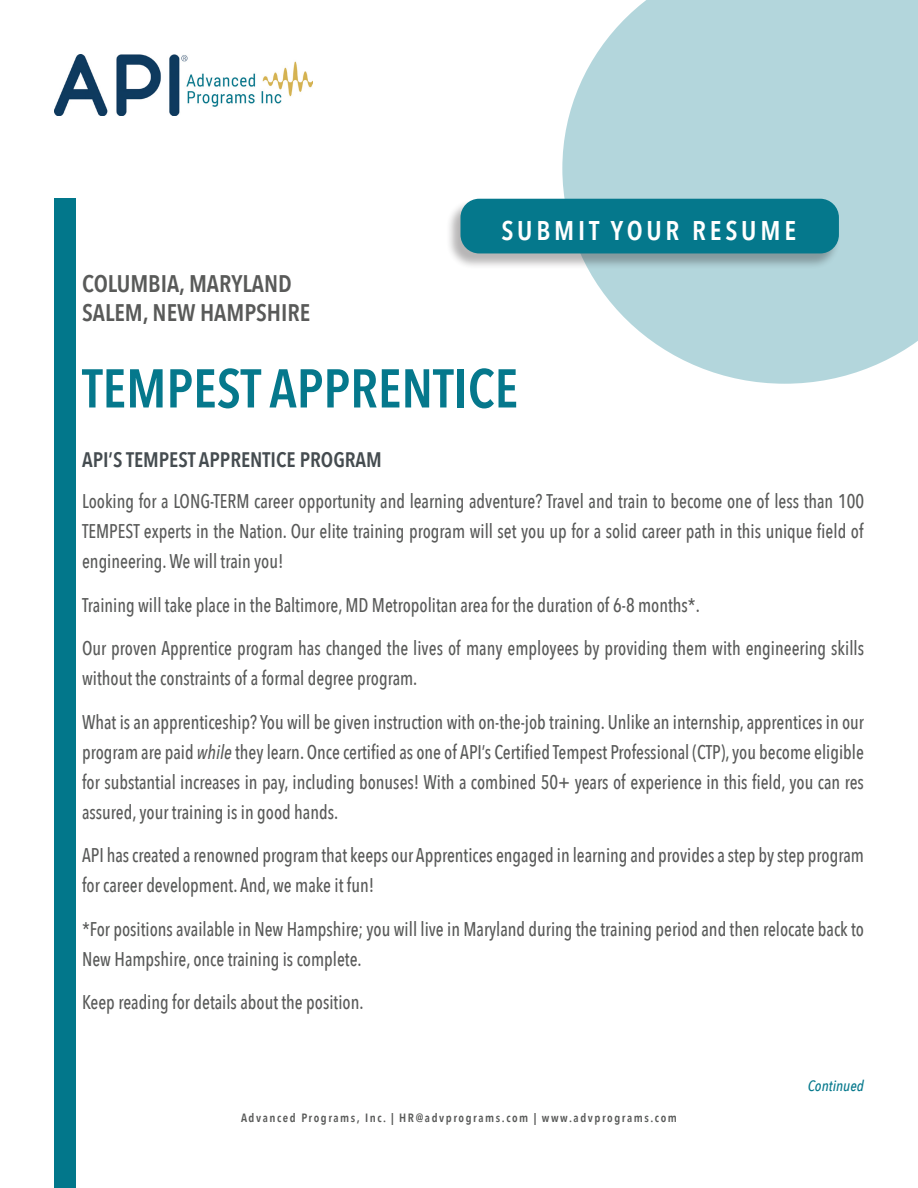
<style>
.page{position:relative;width:918px;height:1188px;background:#fff}
.page>*{position:absolute;margin:0;border:0;box-sizing:border-box;transform-origin:0 0}
.Model_Number_Header{font:600 54px "Avenir Next Condensed";color:#05788c}
.t1{font:600 27px "Avenir Next Condensed";letter-spacing:.14em;color:#fff}
.Certification_Header{font:600 24px "Avenir Next Condensed";color:#595a59}
.t2{font:600 21px "Avenir Next Condensed";color:#454c50}
.t3{font:500 19.8px/30px "Avenir Next Condensed";color:#595a59;scale:.91 1}
.t4{font:italic 500 15px "Avenir Next Condensed";color:#05788c}
.t5{font:600 12px "Avenir Next Condensed";letter-spacing:.13em;color:#595a59}
.s1{font-style:italic}
</style>
<div class="page">
<div style="left:54px;top:199px;width:22px;height:989px;background:#02778b"></div>
<svg style="left:562px;top:0;width:356px;height:384px;background:#bddbe0"></svg>
<img style="left:54px;top:54px;width:258px;height:62px">
<div style="left:446px;top:199px;width:394px;height:70px;background:#231f20;opacity:.33"></div>
<div style="left:461px;top:199px;width:377px;height:54px;background:#05788c;border-radius:18px"></div>
<div style="left:460px;top:199px;width:379px;height:54px;border:2px solid #05788c;border-radius:18px"></div>
<p class="Certification_Header" style="left:82px;top:263px;width:211px">COLUMBIA, MARYLAND</p>
<p class="Certification_Header" style="left:82px;top:292px;width:230px">SALEM, NEW HAMPSHIRE</p>
<p class="t1" style="left:501px;top:207px;width:296px">SUBMIT YOUR RESUME</p>
<p class="Model_Number_Header" style="left:82px;top:342px;width:438px">TEMPEST APPRENTICE</p>
<p class="t2" style="left:82px;top:441px;width:301px">API’S TEMPEST APPRENTICE PROGRAM</p>
<p class="t3" style="left:82px;top:486px;width:861px;text-align:justify">Looking for a LONG-TERM career opportunity and learning adventure? Travel and train to become one of less than 100<br>TEMPEST experts in the Nation. Our elite training program will set you up for a solid career path in this unique field of engineering. We will train you!</p>
<p class="t3" style="left:82px;top:590px;width:680px">Training will take place in the Baltimore, MD Metropolitan area for the duration of 6-8 months*.</p>
<p class="t3" style="left:82px;top:633px;width:861px">Our proven Apprentice program has changed the lives of many employees by providing them with engineering skills without the constraints of a formal degree program.</p>
<p class="t3" style="left:82px;top:707px;width:861px;text-align:justify">What is an apprenticeship? You will be given instruction with on-the-job training. Unlike an internship, apprentices in our program are paid <span class="s1">while</span> they learn. Once certified as one of API’s Certified Tempest Professional (CTP), you become eligible for substantial increases in pay, including bonuses! With a combined 50+ years of experience in this field, you can res assured, your training is in good hands.</p>
<p class="t3" style="left:82px;top:840px;width:861px">API has created a renowned program that keeps our Apprentices engaged in learning and provides a step by step program for career development. And, we make it fun!</p>
<p class="t3" style="left:82px;top:914px;width:861px">*For positions available in New Hampshire; you will live in Maryland during the training period and then relocate back to<br>New Hampshire, once training is complete.</p>
<p class="t3" style="left:82px;top:987px;width:311px">Keep reading for details about the position.</p>
<p class="t5" style="left:241px;top:1108px;width:437px">Advanced Programs, Inc. | HR@advprograms.com | www.advprograms.com</p>
<p class="t4" style="left:808px;top:1076px;width:58px">Continued</p>
</div>
